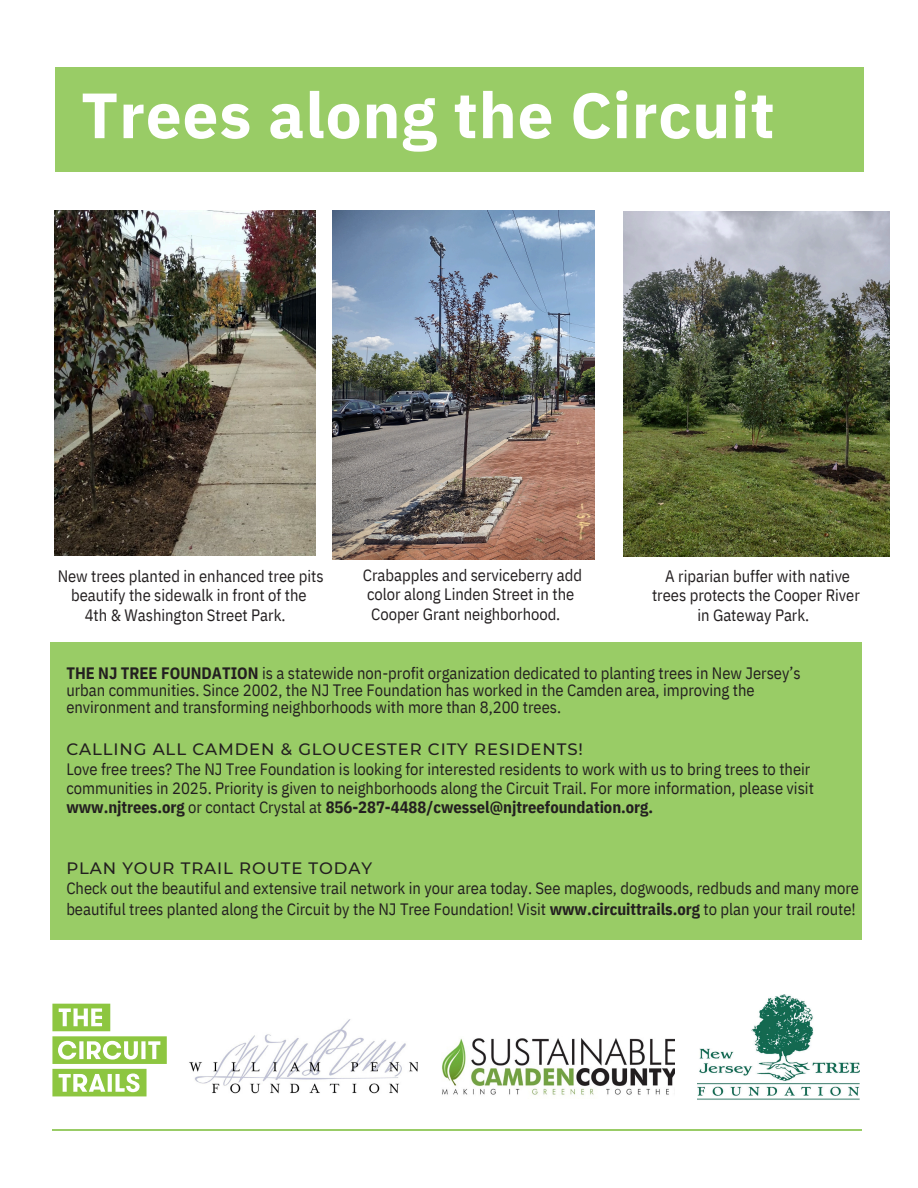
<style>
.page{position:relative;width:918px;height:1188px;background:#fff}
.page>*{position:absolute;margin:0;border:0;box-sizing:border-box;transform-origin:0 0}
.t1{font:700 63.9px "IBM Plex Sans";letter-spacing:.015em;color:#fff}
.t2{font:16.5px/19.2px "IBM Plex Sans Cond";color:#231f20}
.t3{font:500 16.5px "Montserrat";letter-spacing:.055em;color:#231f20}
.s1{font-weight:700}
</style>
<div class="page">
<img style="left:189px;top:1019px;width:228px;height:75px">
<img style="left:442px;top:1038px;width:232px;height:57px">
<div style="left:50px;top:642px;width:811px;height:298px;background:#9c6"></div>
<hr style="left:52px;top:1130px;width:810px;height:1px;background:#9c6">
<div style="left:55px;top:67px;width:808px;height:104px;background:#9c6"></div>
<svg style="left:52px;top:1004px;width:115px;height:92px"></svg>
<img style="left:698px;top:994px;width:162px;height:106px">
<img style="left:54px;top:210px;width:261px;height:346px">
<img style="left:332px;top:210px;width:262px;height:349px">
<img style="left:624px;top:211px;width:265px;height:345px">
<p class="t1" style="left:81px;top:73px;width:695px">Trees along the Circuit</p>
<p class="t2" style="left:58px;top:566px;width:267px;text-align:center">New trees planted in enhanced tree pits beautify the sidewalk in front of the</p>
<p class="t2" style="left:85px;top:606px;width:202px">4th &amp; Washington Street Park.</p>
<p class="t2" style="left:363px;top:565px;width:221px">Crabapples and serviceberry add color along Linden Street in the</p>
<p class="t2" style="left:371px;top:604px;width:191px">Cooper Grant neighborhood.</p>
<p class="t2" style="left:652px;top:566px;width:209px;text-align:center">A riparian buffer with native trees protects the Cooper River</p>
<p class="t2" style="left:697px;top:606px;width:114px">in Gateway Park.</p>
<p class="t2" style="left:66px;top:665px;width:736px;line-height:16.8px"><span class="s1">THE NJ TREE FOUNDATION</span> is a statewide non-profit organization dedicated to planting trees in New Jersey’s urban communities. Since 2002, the NJ Tree Foundation has worked in the Camden area, improving the environment and transforming neighborhoods with more than 8,200 trees.</p>
<p class="t3" style="left:66px;top:739px;width:518px">CALLING ALL CAMDEN &amp; GLOUCESTER CITY RESIDENTS!</p>
<p class="t2" style="left:66px;top:759px;width:749px">Love free trees? The NJ Tree Foundation is looking for interested residents to work with us to bring trees to their communities in 2025. Priority is given to neighborhoods along the Circuit Trail. For more information, please visit <span class="s1">www.njtrees.org</span> or contact Crystal at <span class="s1">856-287-4488/cwessel@njtreefoundation.org.</span></p>
<p class="t3" style="left:66px;top:858px;width:307px">PLAN YOUR TRAIL ROUTE TODAY</p>
<p class="t2" style="left:66px;top:878px;width:794px;line-height:20.2px">Check out the beautiful and extensive trail network in your area today. See maples, dogwoods, redbuds and many more beautiful trees planted along the Circuit by the NJ Tree Foundation! Visit <span class="s1">www.circuittrails.org</span> to plan your trail route!</p>
</div>
